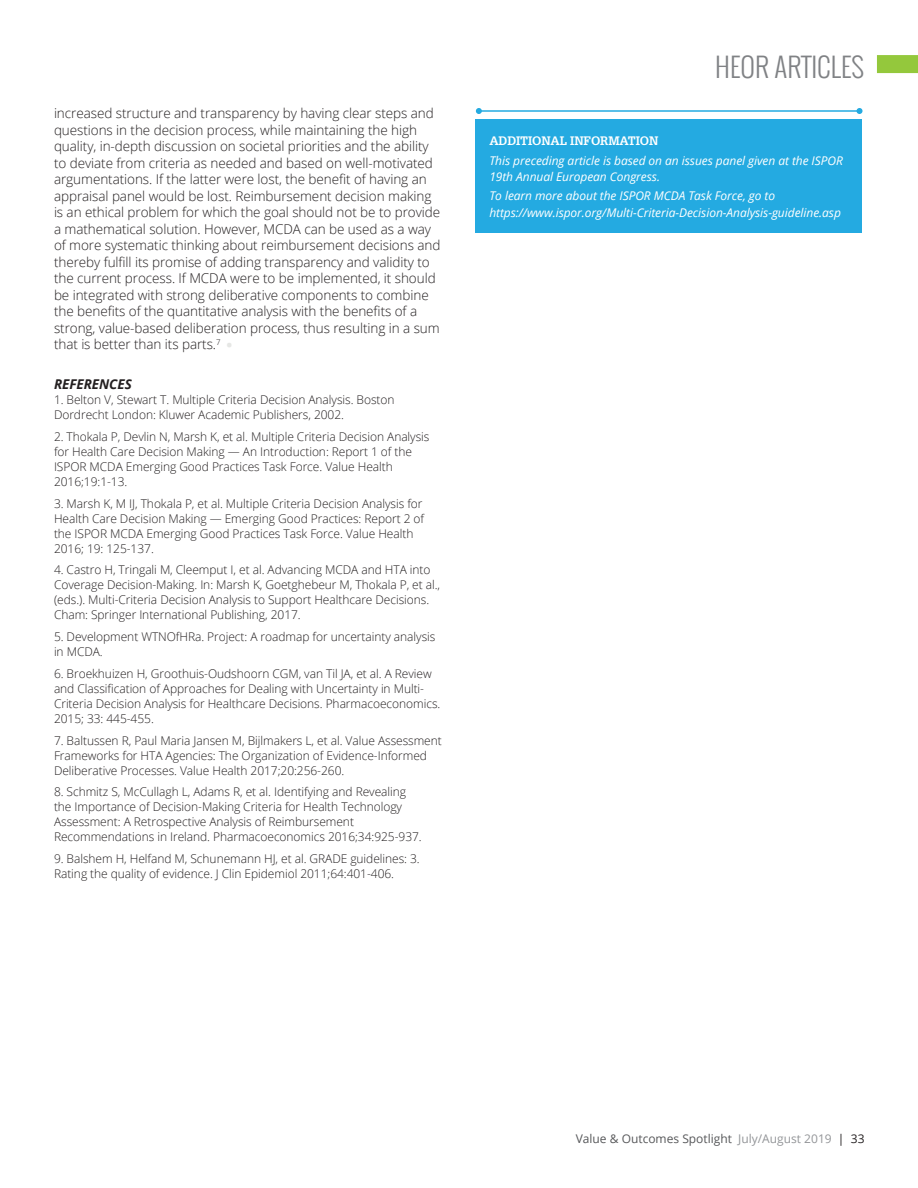
<style>
.page{position:relative;width:918px;height:1188px;background:#fff}
.page>*{position:absolute;margin:0;border:0;box-sizing:border-box;transform-origin:0 0}
.t1{font:300 27px "Oswald";color:#808285}
.t2{font:300 27px "Open Sans";color:#e6e7e5;scale:1.1 1}
.t3{font:300 13.5px/16.5px "Open Sans";letter-spacing:-.005em;color:#231f20}
.t4{font:italic 700 13.5px "Open Sans";letter-spacing:-.005em;color:#231f20}
.t5{font:300 12px/15px "Open Sans";letter-spacing:-.005em;color:#231f20}
.t6{font:italic 12px/16.5px "Open Sans";letter-spacing:-.005em;color:#fff}
.t7{font:12px "Open Sans";color:#57585a}
.t8{font:700 12px "Glypha";letter-spacing:-.01em;color:#fff}
.s1{color:#939598}
.s2{color:#231f20}
</style>
<div class="page">
<div style="left:877px;top:55px;width:41px;height:18px;background:#94c83c"></div>
<div style="left:476px;top:120px;width:386px;height:113px;background:#24aae1"></div>
<hr style="left:479px;top:110px;width:381px;height:2px;background:#24aae1">
<svg style="left:476px;top:108px;width:6px;height:6px"></svg>
<svg style="left:857px;top:108px;width:6px;height:6px"></svg>
<p class="t3" style="left:54px;top:105px;width:388px">increased structure and transparency by having clear steps and questions in the decision process, while maintaining the high quality, in-depth discussion on societal priorities and the ability to deviate from criteria as needed and based on well-motivated argumentations. If the latter were lost, the benefit of having an appraisal panel would be lost. Reimbursement decision making is an ethical problem for which the goal should not be to provide a mathematical solution. However, MCDA can be used as a way of more systematic thinking about reimbursement decisions and thereby fulfill its promise of adding transparency and validity to the current process. If MCDA were to be implemented, it should be integrated with strong deliberative components to combine the benefits of the quantitative analysis with the benefits of a strong, value-based deliberation process, thus resulting in a sum that is better than its parts.<sup>7</sup></p>
<h1 class="t2" style="left:224px;top:327px;width:12px">•</h1>
<p class="t4" style="left:54px;top:375px;width:79px">REFERENCES</p>
<p class="t5" style="left:54px;top:392px;width:342px">1. Belton V, Stewart T. Multiple Criteria Decision Analysis. Boston<br>Dordrecht London: Kluwer Academic Publishers, 2002.</p>
<p class="t5" style="left:54px;top:429px;width:377px">2. Thokala P, Devlin N, Marsh K, et al. Multiple Criteria Decision Analysis for Health Care Decision Making — An Introduction: Report 1 of the ISPOR MCDA Emerging Good Practices Task Force. Value Health 2016;19:1-13.</p>
<p class="t5" style="left:54px;top:495px;width:372px">3. Marsh K, M IJ, Thokala P, et al. Multiple Criteria Decision Analysis for Health Care Decision Making — Emerging Good Practices: Report 2 of the ISPOR MCDA Emerging Good Practices Task Force. Value Health 2016; 19: 125-137.</p>
<p class="t5" style="left:54px;top:562px;width:388px">4. Castro H, Tringali M, Cleemput I, et al. Advancing MCDA and HTA into Coverage Decision-Making. In: Marsh K, Goetghebeur M, Thokala P, et al., (eds.). Multi-Criteria Decision Analysis to Support Healthcare Decisions.<br>Cham: Springer International Publishing, 2017.</p>
<p class="t5" style="left:54px;top:629px;width:383px">5. Development WTNOfHRa. Project: A roadmap for uncertainty analysis in MCDA.</p>
<p class="t5" style="left:54px;top:666px;width:388px">6. Broekhuizen H, Groothuis-Oudshoorn CGM, van Til JA, et al. A Review and Classification of Approaches for Dealing with Uncertainty in Multi-Criteria Decision Analysis for Healthcare Decisions. Pharmacoeconomics.<br>2015; 33: 445-455.</p>
<p class="t5" style="left:54px;top:732px;width:389px">7. Baltussen R, Paul Maria Jansen M, Bijlmakers L, et al. Value Assessment<br>Frameworks for HTA Agencies: The Organization of Evidence-Informed<br>Deliberative Processes. Value Health 2017;20:256-260.</p>
<p class="t5" style="left:54px;top:784px;width:369px">8. Schmitz S, McCullagh L, Adams R, et al. Identifying and Revealing the Importance of Decision-Making Criteria for Health Technology Assessment: A Retrospective Analysis of Reimbursement Recommendations in Ireland. Pharmacoeconomics 2016;34:925-937.</p>
<p class="t5" style="left:54px;top:851px;width:367px">9. Balshem H, Helfand M, Schunemann HJ, et al. GRADE guidelines: 3.<br>Rating the quality of evidence. J Clin Epidemiol 2011;64:401-406.</p>
<h1 class="t1" style="left:715px;top:47px;width:150px">HEOR ARTICLES</h1>
<p class="t8" style="left:489px;top:134px;width:171px">ADDITIONAL INFORMATION</p>
<p class="t6" style="left:489px;top:152px;width:355px">This preceding article is based on an issues panel given at the ISPOR<br>19th Annual European Congress.</p>
<p class="t6" style="left:489px;top:187px;width:353px">To learn more about the ISPOR MCDA Task Force, go to https://www.ispor.org/Multi-Criteria-Decision-Analysis-guideline.asp</p>
<p class="t7" style="left:576px;top:1131px;width:290px">Value &amp; Outcomes Spotlight <span class="s1">July/August 2019</span> <span class="s2">| 33</span></p>
</div>
